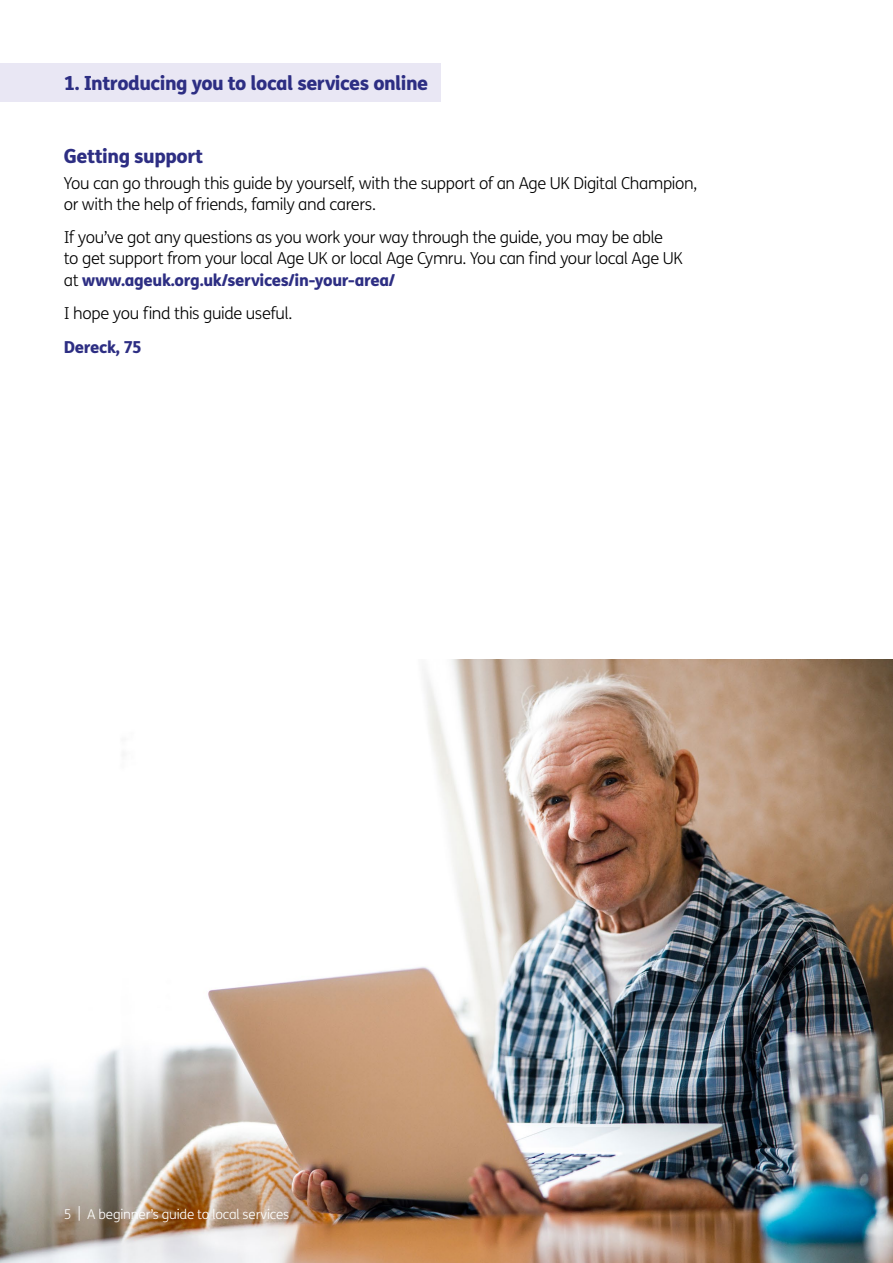
<style>
.page{position:relative;width:893px;height:1263px;background:#fff}
.page>*{position:absolute;margin:0;border:0;box-sizing:border-box;transform-origin:0 0}
.t1{font:800 19.5px "FS Me";letter-spacing:-.025em;color:#2d2e83}
.t2{font:300 16.5px/21px "FS Me";letter-spacing:-.025em;color:#000}
.t3{font:800 16.5px "FS Me";letter-spacing:-.02em;color:#2d2e83}
.t4{font:300 13.5px "FS Me";letter-spacing:-.015em;color:#fff}
.s1{font-weight:800;color:#2d2e83}
</style>
<div class="page">
<div style="left:0;top:64px;width:440px;height:38px;background:#e9e7f4"></div>
<img style="left:0;top:659px;width:893px;height:604px">
<p class="t1" style="left:64px;top:68px;width:366px">1. Introducing you to local services online</p>
<p class="t1" style="left:64px;top:141px;width:141px">Getting support</p>
<p class="t2" style="left:64px;top:172px;width:635px">You can go through this guide by yourself, with the support of an Age UK Digital Champion, or with the help of friends, family and carers.</p>
<p class="t2" style="left:64px;top:227px;width:621px">If you’ve got any questions as you work your way through the guide, you may be able<br>to get support from your local Age UK or local Age Cymru. You can find your local Age UK at <span class="s1">www.ageuk.org.uk/services/in-your-area/</span></p>
<p class="t2" style="left:64px;top:302px;width:230px">I hope you find this guide useful.</p>
<p class="t3" style="left:64px;top:334px;width:80px">Dereck, 75</p>
<p class="t4" style="left:64px;top:1205px;width:227px">5 | A beginner’s guide to local services</p>
</div>
